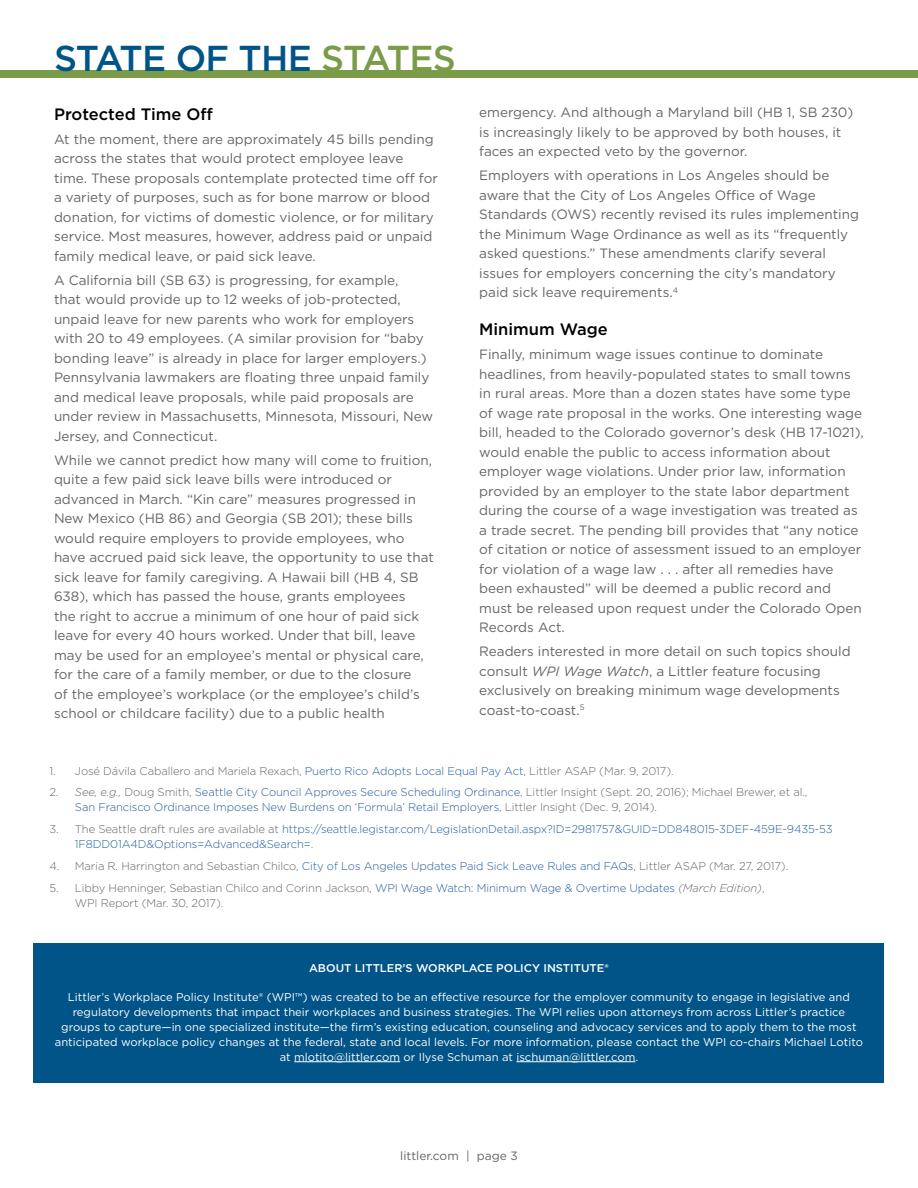
<style>
.page{position:relative;width:918px;height:1188px;background:#fff}
.page>*{position:absolute;margin:0;border:0;box-sizing:border-box;transform-origin:0 0}
.t1{font:500 36px "Gotham";letter-spacing:-.025em;color:#005487}
.t2{font:500 16.5px "Gotham";color:#000}
.t3{font:13.5px/19.5px "Gotham";color:#646569}
.t4{font:12px "Gotham";color:#646569}
.t5{font:11.25px/15px "Gotham";color:#fff;text-align:center}
.t6{font:300 11.25px/15px "Gotham";letter-spacing:-.01em;color:#215e9e}
.t7{font:300 11.25px/15px "Gotham";letter-spacing:-.01em;color:#646569}
.t8{font:500 11.25px "Gotham";color:#fff}
.s1{color:#7a9c49}
.s2{font-style:italic}
.s3{color:#215e9e}
.s4{color:#646569}
.s5{font-style:italic;color:#646569}
</style>
<div class="page">
<div style="left:0;top:70px;width:918px;height:8px;background:#7a9c49"></div>
<div style="left:34px;top:943px;width:850px;height:52px;background:#005487"></div>
<div style="left:34px;top:971px;width:850px;height:112px;background:#005487"></div>
<hr style="left:294px;top:1061px;width:106px;height:1px;background:#fff">
<hr style="left:516px;top:1061px;width:119px;height:1px;background:#fff">
<h1 class="t1" style="left:54px;top:35px;width:403px">STATE OF THE <span class="s1">STATES</span></h1>
<p class="t2" style="left:54px;top:103px;width:160px">Protected Time Off</p>
<p class="t3" style="left:54px;top:129px;width:385px">At the moment, there are approximately 45 bills pending across the states that would protect employee leave time. These proposals contemplate protected time off for a variety of purposes, such as for bone marrow or blood donation, for victims of domestic violence, or for military service. Most measures, however, address paid or unpaid family medical leave, or paid sick leave.</p>
<p class="t3" style="left:54px;top:270px;width:381px">A California bill (SB 63) is progressing, for example,<br>that would provide up to 12 weeks of job-protected, unpaid leave for new parents who work for employers with 20 to 49 employees. (A similar provision for “baby bonding leave” is already in place for larger employers.)<br>Pennsylvania lawmakers are floating three unpaid family and medical leave proposals, while paid proposals are under review in Massachusetts, Minnesota, Missouri, New Jersey, and Connecticut.</p>
<p class="t3" style="left:54px;top:450px;width:381px">While we cannot predict how many will come to fruition, quite a few paid sick leave bills were introduced or advanced in March. “Kin care” measures progressed in New Mexico (HB 86) and Georgia (SB 201); these bills would require employers to provide employees, who have accrued paid sick leave, the opportunity to use that sick leave for family caregiving. A Hawaii bill (HB 4, SB 638), which has passed the house, grants employees<br>the right to accrue a minimum of one hour of paid sick leave for every 40 hours worked. Under that bill, leave may be used for an employee’s mental or physical care, for the care of a family member, or due to the closure<br>of the employee’s workplace (or the employee’s child’s school or childcare facility) due to a public health</p>
<p class="t3" style="left:479px;top:102px;width:376px">emergency. And although a Maryland bill (HB 1, SB 230) is increasingly likely to be approved by both houses, it faces an expected veto by the governor.</p>
<p class="t3" style="left:479px;top:165px;width:381px">Employers with operations in Los Angeles should be aware that the City of Los Angeles Office of Wage Standards (OWS) recently revised its rules implementing the Minimum Wage Ordinance as well as its “frequently asked questions.” These amendments clarify several issues for employers concerning the city’s mandatory paid sick leave requirements.<sup>4</sup></p>
<p class="t2" style="left:479px;top:318px;width:130px">Minimum Wage</p>
<p class="t3" style="left:479px;top:344px;width:386px">Finally, minimum wage issues continue to dominate headlines, from heavily-populated states to small towns in rural areas. More than a dozen states have some type of wage rate proposal in the works. One interesting wage bill, headed to the Colorado governor’s desk (HB 17-1021), would enable the public to access information about employer wage violations. Under prior law, information provided by an employer to the state labor department during the course of a wage investigation was treated as a trade secret. The pending bill provides that “any notice of citation or notice of assessment issued to an employer for violation of a wage law . . . after all remedies have been exhausted” will be deemed a public record and must be released upon request under the Colorado Open Records Act.</p>
<p class="t3" style="left:479px;top:641px;width:373px">Readers interested in more detail on such topics should consult <span class="s2">WPI Wage Watch</span>, a Littler feature focusing exclusively on breaking minimum wage developments coast-to-coast.<sup>5</sup></p>
<p class="t7" style="left:49px;top:763px;width:626px">1. José Dávila Caballero and Mariela Rexach, <span class="s3">Puerto Rico Adopts Local Equal Pay Act</span>, Littler ASAP (Mar. 9, 2017).</p>
<p class="t6" style="left:75px;top:785px;width:734px;text-indent:-26px"><span class="s4">2.</span> <span class="s5">See, e.g.,</span> <span class="s4">Doug Smith,</span> Seattle City Council Approves Secure Scheduling Ordinance<span class="s4">, Littler Insight (Sept. 20, 2016); Michael Brewer, et al.,<br></span>San Francisco Ordinance Imposes New Burdens on ‘Formula’ Retail Employers<span class="s4">, Littler Insight (Dec. 9, 2014).</span></p>
<p class="t6" style="left:75px;top:821px;width:759px;text-indent:-26px"><span class="s4">3. The Seattle draft rules are available at</span> https://seattle.legistar.com/LegislationDetail.aspx?ID=2981757&amp;GUID=DD848015-3DEF-459E-9435-53<br>1F8DD01A4D&amp;Options=Advanced&amp;Search=<span class="s4">.</span></p>
<p class="t7" style="left:49px;top:858px;width:740px">4. Maria R. Harrington and Sebastian Chilco, <span class="s3">City of Los Angeles Updates Paid Sick Leave Rules and FAQs</span>, Littler ASAP (Mar. 27, 2017).</p>
<p class="t7" style="left:75px;top:880px;width:691px;text-indent:-26px">5. Libby Henninger, Sebastian Chilco and Corinn Jackson, <span class="s3">WPI Wage Watch: Minimum Wage &amp; Overtime Updates</span> <span class="s2">(March Edition)</span>,<br>WPI Report (Mar. 30, 2017).</p>
<p class="t8" style="left:309px;top:961px;width:301px">ABOUT LITTLER’S WORKPLACE POLICY INSTITUTE®</p>
<p class="t5" style="left:55px;top:989px;width:810px">Littler’s Workplace Policy Institute® (WPI™) was created to be an effective resource for the employer community to engage in legislative and regulatory developments that impact their workplaces and business strategies. The WPI relies upon attorneys from across Littler’s practice groups to capture—in one specialized institute—the firm’s existing education, counseling and advocacy services and to apply them to the most anticipated workplace policy changes at the federal, state and local levels. For more information, please contact the WPI co-chairs Michael Lotito at mlotito@littler.com or Ilyse Schuman at ischuman@littler.com.</p>
<p class="t4" style="left:400px;top:1148px;width:119px">littler.com | page 3</p>
</div>
